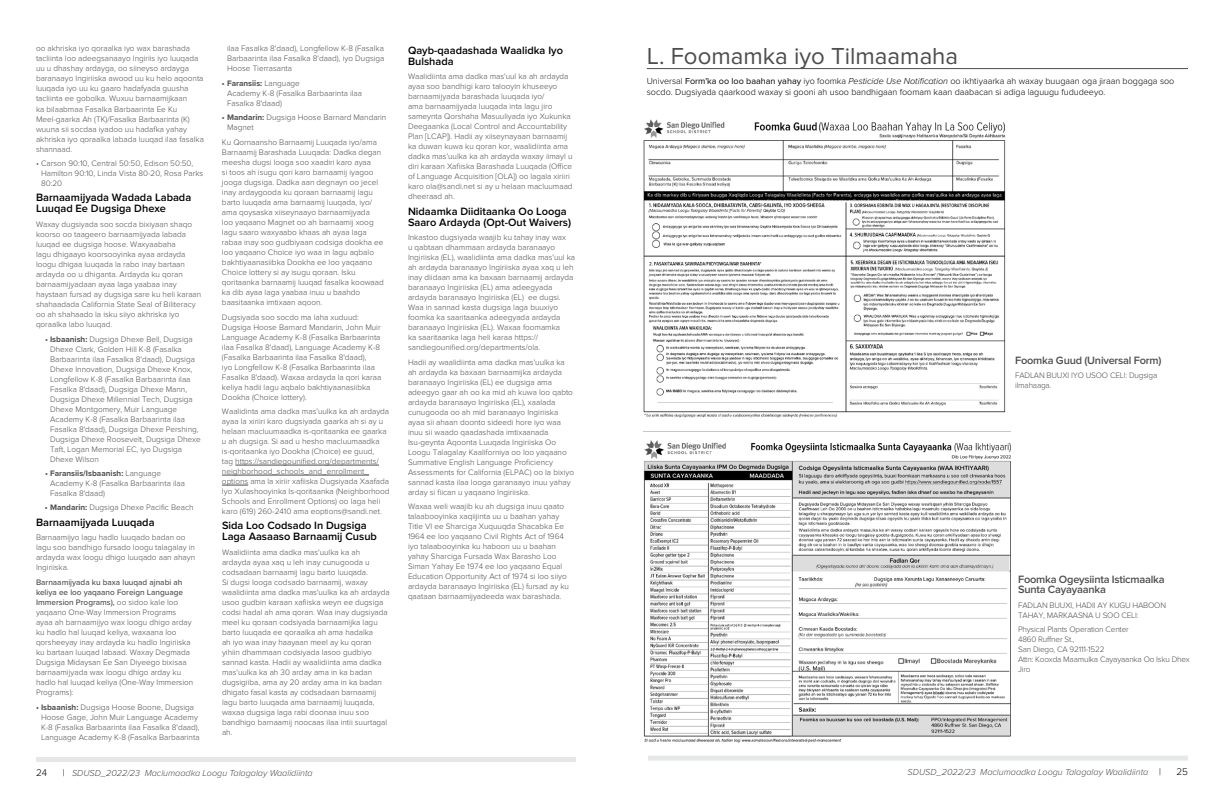
<style>
.page{position:relative;width:1224px;height:792px;background:#fff}
.page>*{position:absolute;margin:0;border:0;box-sizing:border-box;transform-origin:0 0}
.t1{font:24px "Proxima Nova";color:#4d4d4f}
.t2{font:600 11px/11px "Proxima Nova";color:#000}
.t3{font:600 11px/10px "Proxima Nova";letter-spacing:-.02em;color:#4d4d4f}
.t4{font:300 10px "Proxima Nova";color:#000}
.t5{font:300 9px/11px "Proxima Nova";color:#000}
.t6{font:italic 300 9px "Proxima Nova";color:#4d4d4f}
.t7{font:300 8.2px/10px "Proxima Nova";color:#4d4d4f}
.t8{font:300 8.2px/10px "Proxima Nova";letter-spacing:-.02em;color:#4d4d4f}
.s1{font-weight:700}
.s2{font-weight:500}
.s3{font-weight:400}
.s4{font-style:italic}
.s5{font-style:normal;font-size:10px;color:#000}
.s6{font-size:10px;color:#000}
</style>
<div class="page">
<div style="left:36px;top:757px;width:540px;height:5px;background:#e6e7e8"></div>
<div style="left:648px;top:756px;width:540px;height:5px;background:#e6e7e8"></div>
<hr style="left:647px;top:68px;width:541px;height:1px;background:#4d4d4f">
<hr style="left:235px;top:465px;width:144px;height:1px;background:#4d4d4f">
<hr style="left:222px;top:475px;width:147px;height:1px;background:#4d4d4f">
<svg style="left:222px;top:485px;width:26px;height:1px"></svg>
<img style="left:644px;top:440px;width:367px;height:303px">
<img style="left:643px;top:119px;width:363px;height:299px">
<p class="t7" style="left:36px;top:44px;width:169px">oo akhriska iyo qoraalka iyo wax barashada tacliinta loo adeegsanaayo Ingiriis iyo luuqada uu u dhashay ardayga, oo siineyso ardayga baranaayo Ingiriiska awood uu ku helo aqoonta luuqada iyo uu ku gaaro hadafyada guusha tacliinta ee gobolka. Wuxuu barnaamijkaan<br>ka bilaabmaa Fasalka Barbaarinta Ee Ku Meel-gaarka Ah (TK)/Fasalka Barbaarinta (K) wuuna sii socdaa iyadoo uu hadafka yahay akhriska iyo qoraalka labada luuqad ilaa fasalka shannaad.</p>
<p class="t7" style="left:41px;top:158px;width:164px;text-indent:-5px">• Carson 90:10, Central 50:50, Edison 50:50,<br>Hamilton 90:10, Linda Vista 80-20, Rosa Parks<br>80:20</p>
<h2 class="t2" style="left:36px;top:193px;width:157px">Barnaamijyada Wadada Labada<br>Luuqad Ee Dugsiga Dhexe</h2>
<p class="t7" style="left:36px;top:219px;width:167px">Waxay dugsiyada soo socda bixiyaan shaqo koorso oo taageero barnaamijyada labada luuqad ee dugsiga hoose. Waxyaabaha<br>lagu dhigaayo koorsooyinka ayaa ardayda loogu dhigaa luuqada la rabo inay bartaan ardayda oo u dhiganta. Ardayda ku qoran barnaamijyadaan ayaa laga yaabaa inay haystaan fursad ay dugsiga sare ku heli karaan shahaadada California State Seal of Biliteracy oo ah shahaado la isku siiyo akhriska iyo qoraalka labo luuqad.</p>
<p class="t7" style="left:50px;top:334px;width:152px;text-indent:-5px"><span class="s1">• Isbaanish:</span> Dugsiga Dhexe Bell, Dugsiga Dhexe Clark, Golden Hill K-8 (Fasalka Barbaarinta ilaa Fasalka 8'daad), Dugsiga Dhexe Innovation, Dugsiga Dhexe Knox, Longfellow K-8 (Fasalka Barbaarinta ilaa Fasalka 8'daad), Dugsiga Dhexe Mann, Dugsiga Dhexe Millennial Tech, Dugsiga Dhexe Montgomery, Muir Language Academy K-8 (Fasalka Barbaarinta ilaa Fasalka 8'daad), Dugsiga Dhexe Pershing, Dugsiga Dhexe Roosevelt, Dugsiga Dhexe Taft, Logan Memorial EC, iyo Dugsiga Dhexe Wilson</p>
<p class="t7" style="left:50px;top:468px;width:137px;text-indent:-5px"><span class="s1">• Faransiis/Isbaanish:</span> Language<br>Academy K-8 (Fasalka Barbaarinta ilaa<br>Fasalka 8'daad)</p>
<p class="t7" style="left:45px;top:503px;width:150px"><span class="s1">• Mandarin:</span> Dugsiga Dhexe Pacific Beach</p>
<h2 class="t2" style="left:36px;top:517px;width:120px">Barnaamijyada Luuqada</h2>
<p class="t7" style="left:36px;top:533px;width:161px">Barnaamijyo lagu hadlo luuqado badan oo lagu soo bandhigo fursado loogu talagalay in ardayda wax loogu dhigo luuqado aan ahayn Ingiriiska.</p>
<p class="t7" style="left:36px;top:577px;width:159px"><span class="s2">Barnaamijyada ku baxa luuqad ajnabi ah keliya ee loo yaqaano Foreign Language Immersion Programs),</span> oo sidoo kale loo yaqaano One-Way Immersion Programs ayaa ah barnaamijyo wax loogu dhigo arday ku hadlo hal luuqad keliya, waxaana loo qorsheeyay inay ardayda ku hadlo Ingiriiska ku bartaan luuqad labaad. Waxay Degmada Dugsiga Midaysan Ee San Diyeego bixisaa barnaamijyada wax loogu dhigo arday ku hadlo hal luuqad keliya (One-Way Immersion Programs):</p>
<p class="t7" style="left:41px;top:702px;width:160px;text-indent:-5px"><span class="s1">• Isbaanish:</span> Dugsiga Hoose Boone, Dugsiga Hoose Gage, John Muir Language Academy K-8 (Fasalka Barbaarinta ilaa Fasalka 8'daad), Language Academy K-8 (Fasalka Barbaarinta</p>
<p class="t7" style="left:227px;top:44px;width:159px;text-align:justify">ilaa Fasalka 8'daad), Longfellow K-8 (Fasalka Barbaarinta ilaa Fasalka 8'daad), iyo Dugsiga Hoose Tierrasanta</p>
<p class="t7" style="left:227px;top:78px;width:137px;text-indent:-5px"><span class="s1">• Faransiis:</span> Language<br>Academy K-8 (Fasalka Barbaarinta ilaa<br>Fasalka 8'daad)</p>
<p class="t7" style="left:227px;top:113px;width:161px;text-indent:-5px"><span class="s1">• Mandarin:</span> Dugsiga Hoose Barnard Mandarin<br>Magnet</p>
<p class="t7" style="left:222px;top:137px;width:163px">Ku Qornaansho Barnaamij Luuqada iyo/ama Barnaamij Barashada Luuqada: Dadka degan meesha dugsi looga soo xaadiri karo ayaa<br>si toos ah isugu qori karo barnaamij iyagoo jooga dugsiga. Dadka aan degnayn oo jecel inay ardaygooda ku qoraan barnaamij lagu barto luuqada ama barnaamij luuqada, iyo/ ama qoysaska xiiseynaayo barnaamijyada<br>loo yaqaano Magnet oo ah barnaamij xoog lagu saaro waxyaabo khaas ah ayaa laga rabaa inay soo gudbiyaan codsiga dookha ee loo yaqaano Choice iyo waa in lagu aqbalo bakhtiyaanasiibka Dookha ee loo yaqaano Choice lottery si ay isugu qoraan. Isku qoritaanka barnaamij luuqad fasalka koowaad ka dib ayaa laga yaabaa inuu u baahdo baasitaanka imtixaan aqoon.</p>
<p class="t7" style="left:222px;top:312px;width:161px">Dugsiyada soo socdo ma laha xuduud:<br>Dugsiga Hoose Barnard Mandarin, John Muir Language Academy K-8 (Fasalka Barbaarinta ilaa Fasalka 8'daad), Language Academy K-8 (Fasalka Barbaarinta ilaa Fasalka 8'daad),<br>iyo Longfellow K-8 (Fasalka Barbaarinta ilaa Fasalka 8'daad). Waxaa ardayda la qori karaa keliya hadii lagu aqbalo bakhtiyaanasiibka Dookha (Choice lottery).</p>
<p class="t7" style="left:222px;top:406px;width:169px">Waalidinta ama dadka mas'uulka ka ah ardayda ayaa la xiriiri karo dugsiyada gaarka ah si ay u helaan macluumaadka is-qoritaanka ee gaarka u ah dugsiga. Si aad u hesho macluumaadka is-qoritaanka iyo Dookha (Choice) ee guud,<br>tag https://sandiegounified.org/departments/ neighborhood_schools_and_enrollment_ options ama la xiriir xafiiska Dugsiyada Xaafada Iyo Xulashooyinka Is-qoritaanka (Neighborhood Schools and Enrollment Options) oo laga heli karo (619) 260-2410 ama eoptions@sandi.net.</p>
<h2 class="t2" style="left:222px;top:521px;width:157px">Sida Loo Codsado In Dugsiga<br>Laga Aasaaso Barnaamij Cusub</h2>
<p class="t7" style="left:222px;top:547px;width:169px">Waalidiinta ama dadka mas'uulka ka ah ardayda ayaa xaq u leh inay cunugooda u codsadaan barnaamij lagu barto luuqada.<br>Si dugsi looga codsado barnaamij, waxay waalidiinta ama dadka mas'uulka ka ah ardayda usoo gudbin karaan xafiiska weyn ee dugsiga codsi hadal ah ama qoran. Waa inay dugsiyada meel ku qoraan codsiyada barnaamijka lagu barto luuqada ee qoraalka ah ama hadalka<br>ah iyo waa inay haayaan meel ay ku qoran yihiin dhammaan codsiyada lasoo gudbiyo sannad kasta. Hadii ay waalidiinta ama dadka mas'uulka ka ah 30 arday ama in ka badan dugsigiiba, ama ay 20 arday ama in ka badan dhigato fasal kasta ay codsadaan barnaamij lagu barto luuqada ama barnaamij luuqada, waxaa dugsiga laga rabi doonaa inuu soo bandhigo barnaamij noocaas ilaa intii suurtagal ah.</p>
<h2 class="t2" style="left:408px;top:45px;width:157px">Qayb-qaadashada Waalidka Iyo<br>Bulshada</h2>
<p class="t7" style="left:408px;top:72px;width:166px">Waalidiinta ama dadka mas'uul ka ah ardayda ayaa soo bandhigi karo talooyin khuseeyo barnaamijyada barashada luuqada iyo/<br>ama barnaamijyada luuqada inta lagu jiro sameynta Qorshaha Masuuliyada iyo Xukunka Deegaanka (Local Control and Accountability Plan [LCAP]). Hadii ay xiiseynayaan barnaamij ka duwan kuwa ku qoran kor, waalidiinta ama dadka mas'uulka ka ah ardayda waxay iimayl u diri karaan Xafiiska Barashada Luuqada (Office of Language Acquisition [OLA]) oo lagala xiriiri karo ola@sandi.net si ay u helaan macluumaad dheeraad ah.</p>
<h2 class="t2" style="left:408px;top:206px;width:165px">Nidaamka Diiditaanka Oo Looga<br>Saaro Ardayda (Opt-Out Waivers)</h2>
<p class="t7" style="left:408px;top:233px;width:169px">Inkastoo dugsiyada waajib ku tahay inay wax<br>u qabtaan dhammaan ardayda baranaayo Ingiriiska (EL), waalidiinta ama dadka mas'uul ka ah ardayda baranaayo Ingiriiska ayaa xaq u leh inay diidaan ama ka baxaan barnaamij ardayda baranaayo Ingiriiska (EL) ama adeegyada ardayda baranaayo Ingiriiska (EL) ee dugsi.<br>Waa in sannad kasta dugsiga laga buuxiyo foomka ka saaritaanka adeegyada ardayda baranaayo Ingiriiska (EL). Waxaa foomamka<br>ka saaritaanka laga heli karaa https:// sandiegounified.org/departments/ola.</p>
<p class="t7" style="left:408px;top:357px;width:168px">Hadii ay waalidiinta ama dadka mas'uulka ka ah ardayda ka baxaan barnaamijka ardayda baranaayo Ingiriiska (EL) ee dugsiga ama adeegyo gaar ah oo ka mid ah kuwa loo qabto ardayda baranaayo Ingiriiska (EL), xaalada cunugooda oo ah mid baranaayo Ingiriiska ayaa sii ahaan doonto sideedi hore iyo waa inuu sii waado qaadashada imtixaanada Isu-geynta Aqoonta Luuqada Ingiriiska Oo Loogu Talagalay Kaaliforniya oo loo yaqaano Summative English Language Proficiency Assessments for California (ELPAC) oo la bixiyo sannad kasta ilaa looga garanaayo inuu yahay arday si fiican u yaqaano Ingiriiska.</p>
<p class="t7" style="left:408px;top:502px;width:163px">Waxaa weli waajib ku ah dugsiga inuu qaato talaabooyinka xaqiijinta uu u baahan yahay Title VI ee Sharciga Xuquuqda Shacabka Ee 1964 ee loo yaqaano Civil Rights Act of 1964 iyo talaabooyinka ku haboon uu u baahan yahay Sharciga Fursada Wax Barasho Loo Siman Yahay Ee 1974 ee loo yaqaano Equal Education Opportunity Act of 1974 si loo siiyo ardayda baranaayo Ingiriiska (EL) fursad ay ku qaataan barnaamijyadeeda wax barashada.</p>
<h1 class="t1" style="left:647px;top:42px;width:313px">L. Foomamka iyo Tilmaamaha</h1>
<p class="t5" style="left:647px;top:76px;width:529px">Universal <span class="s3">Form'ka oo loo baahan yahay</span> iyo foomka <span class="s4">Pesticide Use Notification</span> oo ikhtiyaarka ah waxay buugaan oga jiraan boggaga soo socdo. Dugsiyada qaarkood waxay si gooni ah usoo bandhigaan foomam kaan daabacan si adiga laguugu fududeeyo.</p>
<h2 class="t3" style="left:1015px;top:355px;width:148px">Foomka Guud (Universal Form)</h2>
<p class="t8" style="left:1015px;top:370px;width:144px">FADLAN BUUXI IYO USOO CELI: Dugsiga ilmahaaga.</p>
<h2 class="t3" style="left:1018px;top:575px;width:148px">Foomka Ogeysiinta Isticmaalka<br>Sunta Cayayaanka</h2>
<p class="t8" style="left:1018px;top:600px;width:150px">FADLAN BUUXI, HADII AY KUGU HABOON<br>TAHAY, MARKAASNA U SOO CELI:</p>
<p class="t8" style="left:1018px;top:625px;width:173px">Physical Plants Operation Center<br>4860 Ruffner St.,<br>San Diego, CA 92111-1522<br>Attn: Kooxda Maamulka Cayayaanka Oo Isku Dhex<br>Jiro</p>
<p class="t4" style="left:36px;top:767px;width:13px">24</p>
<p class="t6" style="left:63px;top:767px;width:252px"><span class="s5">|</span> SDUSD_2022/23 Maclumaadka Loogu Talagalay Waalidiinta</p>
<p class="t6" style="left:908px;top:765px;width:255px">SDUSD_2022/23 Maclumaadka Loogu Talagalay Waalidiinta <span class="s6">|</span></p>
<p class="t4" style="left:1176px;top:766px;width:13px">25</p>
</div>
